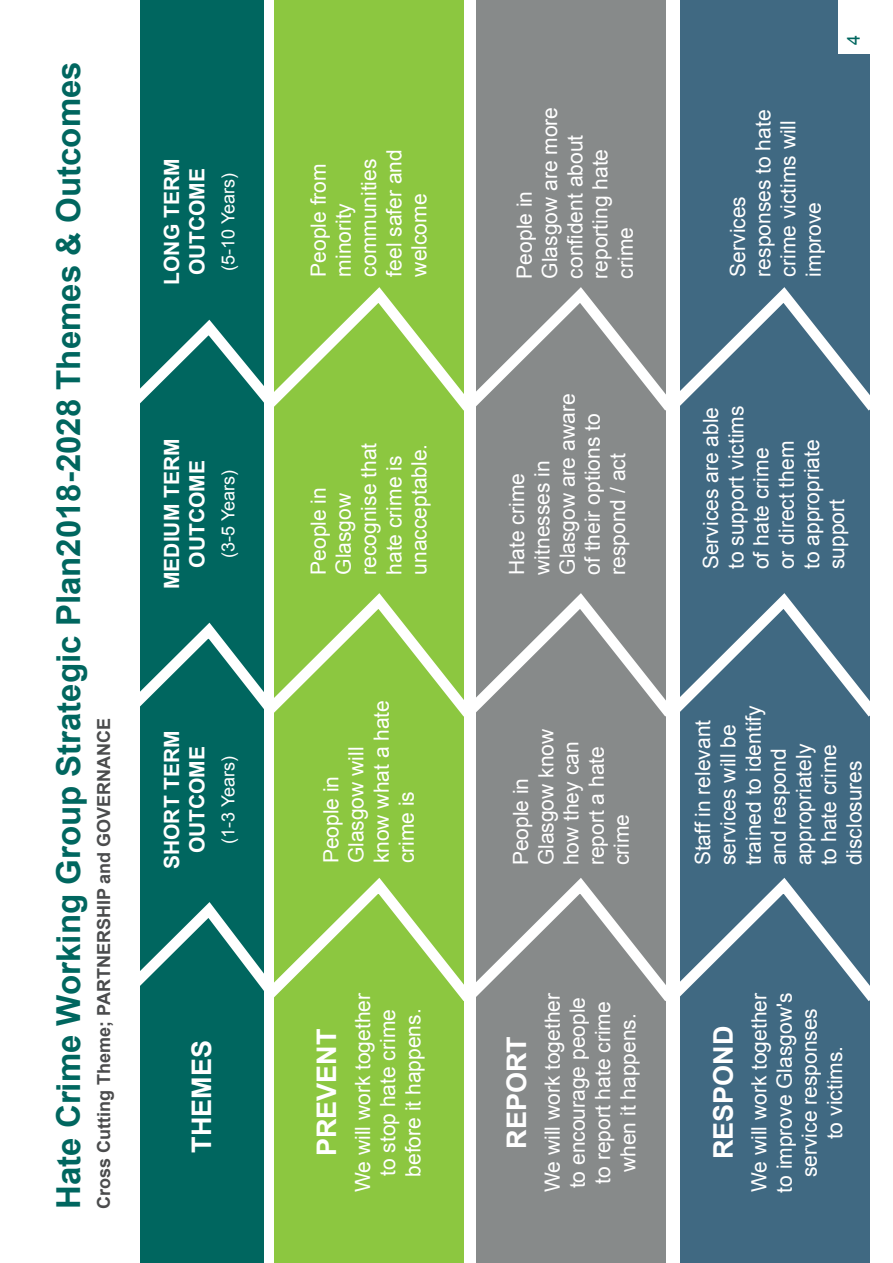
<style>
.page{position:relative;width:893px;height:1263px;background:#fff}
.page>*{position:absolute;margin:0;border:0;box-sizing:border-box;transform-origin:0 0}
.t1{font:700 33px "Arial";color:#00665f}
.t2{font:700 27px "Arial";color:#fff}
.t3{font:21px/25.2px "Arial";color:#fff}
.t4{font:700 21px "Arial";color:#fff}
.t5{font:700 18px "Arial";color:#4b4c4d}
.t6{font:18px "Arial";color:#fff}
.t7{font:18px "Arial";color:#00665f}
</style>
<div class="page">
<div style="left:140px;top:0;width:124px;height:1263px;background:#00665f"></div>
<div style="left:681px;top:0;width:189px;height:1263px;background:#406982"></div>
<div style="left:476px;top:0;width:189px;height:1263px;background:#878a8a"></div>
<div style="left:274px;top:0;width:190px;height:1263px;background:#8cc740"></div>
<svg style="left:140px;top:870px;width:730px;height:143px"></svg>
<svg style="left:140px;top:585px;width:730px;height:143px"></svg>
<svg style="left:140px;top:279px;width:730px;height:143px"></svg>
<div style="left:838px;top:0;width:34px;height:53px;background:#fff"></div>
<p class="t1" style="left:47px;top:1209px;width:1149px;rotate:-90deg">Hate Crime Working Group Strategic Plan2018-2028 Themes &amp; Outcomes</p>
<p class="t5" style="left:92px;top:1209px;width:493px;rotate:-90deg">Cross Cutting Theme; PARTNERSHIP and GOVERNANCE</p>
<p class="t4" style="left:158px;top:285px;width:127px;rotate:-90deg">LONG TERM</p>
<p class="t4" style="left:183px;top:275px;width:109px;rotate:-90deg">OUTCOME</p>
<p class="t6" style="left:216px;top:271px;width:100px;rotate:-90deg">(5-10 Years)</p>
<p class="t4" style="left:158px;top:589px;width:152px;rotate:-90deg">MEDIUM TERM</p>
<p class="t4" style="left:183px;top:567px;width:109px;rotate:-90deg">OUTCOME</p>
<p class="t6" style="left:216px;top:558px;width:90px;rotate:-90deg">(3-5 Years)</p>
<p class="t4" style="left:158px;top:869px;width:140px;rotate:-90deg">SHORT TERM</p>
<p class="t4" style="left:183px;top:853px;width:109px;rotate:-90deg">OUTCOME</p>
<p class="t6" style="left:216px;top:844px;width:90px;rotate:-90deg">(1-3 Years)</p>
<p class="t2" style="left:184px;top:1152px;width:114px;rotate:-90deg">THEMES</p>
<p class="t3" style="left:306px;top:277px;width:129px;rotate:-90deg">People from minority communities feel safer and welcome</p>
<p class="t3" style="left:306px;top:575px;width:133px;rotate:-90deg">People in<br>Glasgow recognise that hate crime is unacceptable.</p>
<p class="t3" style="left:319px;top:863px;width:165px;rotate:-90deg">People in<br>Glasgow will know what a hate crime is</p>
<p class="t2" style="left:309px;top:1156px;width:129px;rotate:-90deg">PREVENT</p>
<p class="t3" style="left:350px;top:1192px;width:201px;text-align:center;rotate:-90deg">We will work together to stop hate crime before it happens.</p>
<p class="t3" style="left:512px;top:279px;width:173px;rotate:-90deg">People in<br>Glasgow are more confident about reporting hate crime</p>
<p class="t7" style="left:842px;top:45px;width:12px;rotate:-90deg">4</p>
<p class="t3" style="left:725px;top:277px;width:168px;rotate:-90deg">Services responses to hate crime victims will improve</p>
<p class="t3" style="left:504px;top:575px;width:182px;rotate:-90deg">Hate crime witnesses in<br>Glasgow are aware of their options to respond / act</p>
<p class="t3" style="left:698px;top:569px;width:165px;rotate:-90deg">Services are able to support victims of hate crime<br>or direct them<br>to appropriate support</p>
<p class="t3" style="left:508px;top:865px;width:138px;rotate:-90deg">People in<br>Glasgow know how they can report a hate crime</p>
<p class="t2" style="left:499px;top:1149px;width:114px;rotate:-90deg">REPORT</p>
<p class="t3" style="left:540px;top:1192px;width:201px;text-align:center;rotate:-90deg">We will work together to encourage people to report hate crime when it happens.</p>
<p class="t3" style="left:690px;top:865px;width:161px;rotate:-90deg">Staff in relevant services will be trained to identify and respond appropriately<br>to hate crime disclosures</p>
<p class="t2" style="left:705px;top:1159px;width:135px;rotate:-90deg">RESPOND</p>
<p class="t3" style="left:747px;top:1193px;width:202px;text-align:center;rotate:-90deg">We will work together to improve Glasgow's service responses<br>to victims.</p>
</div>
